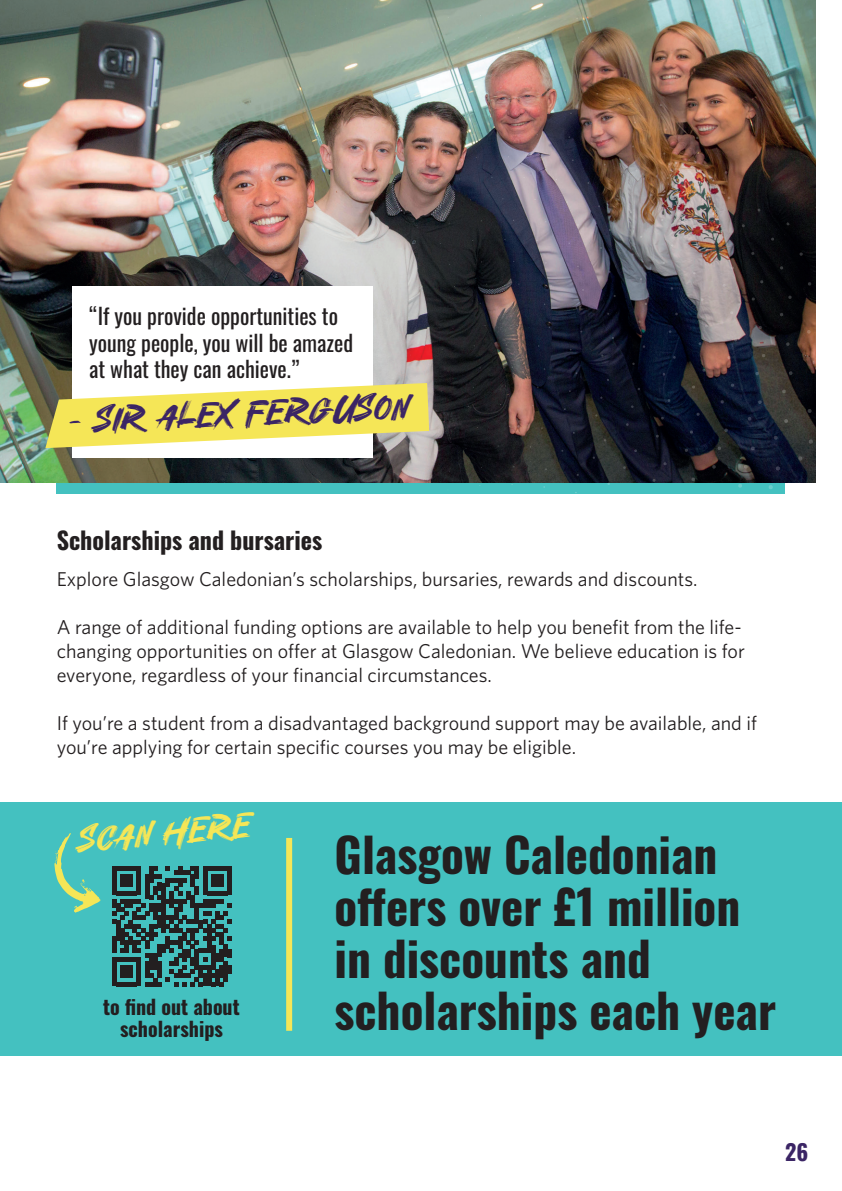
<style>
.page{position:relative;width:842px;height:1191px;background:#fff}
.page>*{position:absolute;margin:0;border:0;box-sizing:border-box;transform-origin:0 0}
.t1{font:700 47.2px/52px "Oswald";color:#231f20}
.t2{font:34.4px "Under Hiport";color:#3b2565}
.t3{font:34.4px "Under Hiport";color:#f5e657}
.t4{font:700 24px "Oswald";color:#231f20}
.t5{font:22px/26.4px "Oswald";color:#231f20}
.t6{font:700 22px "Oswald";color:#3b2565}
.t7{font:20px/24px "Whitney";color:#231f20}
.t8{font:700 20px/22px "Oswald";color:#231f20;text-align:center}
</style>
<div class="page">
<div style="left:57px;top:314px;width:728px;height:180px;background:#44c1c0"></div>
<div style="left:0;top:802px;width:842px;height:254px;background:#44c1c0"></div>
<img style="left:0;top:0;width:815px;height:482px">
<svg style="left:652px;top:478px;width:4px;height:4px"></svg>
<svg style="left:691px;top:477px;width:4px;height:4px"></svg>
<svg style="left:663px;top:462px;width:4px;height:3px"></svg>
<svg style="left:738px;top:484px;width:4px;height:4px"></svg>
<svg style="left:712px;top:465px;width:4px;height:4px"></svg>
<svg style="left:684px;top:448px;width:4px;height:4px"></svg>
<svg style="left:656px;top:434px;width:3px;height:4px"></svg>
<svg style="left:768px;top:485px;width:5px;height:4px"></svg>
<svg style="left:744px;top:464px;width:4px;height:5px"></svg>
<svg style="left:717px;top:446px;width:4px;height:4px"></svg>
<svg style="left:690px;top:430px;width:3px;height:4px"></svg>
<svg style="left:661px;top:416px;width:3px;height:4px"></svg>
<svg style="left:776px;top:466px;width:4px;height:5px"></svg>
<svg style="left:751px;top:446px;width:4px;height:4px"></svg>
<svg style="left:724px;top:428px;width:4px;height:4px"></svg>
<svg style="left:696px;top:412px;width:4px;height:4px"></svg>
<svg style="left:798px;top:456px;width:5px;height:5px"></svg>
<svg style="left:773px;top:435px;width:5px;height:5px"></svg>
<svg style="left:748px;top:417px;width:4px;height:4px"></svg>
<svg style="left:720px;top:400px;width:4px;height:4px"></svg>
<svg style="left:692px;top:385px;width:3px;height:4px"></svg>
<svg style="left:808px;top:439px;width:5px;height:5px"></svg>
<svg style="left:784px;top:419px;width:4px;height:4px"></svg>
<svg style="left:758px;top:400px;width:4px;height:4px"></svg>
<svg style="left:731px;top:383px;width:3px;height:4px"></svg>
<svg style="left:702px;top:368px;width:4px;height:4px"></svg>
<svg style="left:807px;top:409px;width:5px;height:4px"></svg>
<svg style="left:782px;top:389px;width:4px;height:4px"></svg>
<svg style="left:755px;top:372px;width:4px;height:3px"></svg>
<svg style="left:727px;top:356px;width:4px;height:3px"></svg>
<svg style="left:698px;top:342px;width:4px;height:3px"></svg>
<svg style="left:789px;top:371px;width:4px;height:4px"></svg>
<svg style="left:786px;top:342px;width:4px;height:4px"></svg>
<svg style="left:758px;top:326px;width:4px;height:3px"></svg>
<svg style="left:807px;top:330px;width:4px;height:4px"></svg>
<svg style="left:751px;top:297px;width:4px;height:4px"></svg>
<svg style="left:722px;top:284px;width:4px;height:3px"></svg>
<svg style="left:788px;top:295px;width:4px;height:4px"></svg>
<svg style="left:808px;top:282px;width:3px;height:4px"></svg>
<svg style="left:780px;top:266px;width:3px;height:4px"></svg>
<svg style="left:799px;top:252px;width:4px;height:4px"></svg>
<svg style="left:771px;top:237px;width:3px;height:4px"></svg>
<svg style="left:786px;top:222px;width:4px;height:3px"></svg>
<svg style="left:757px;top:208px;width:3px;height:4px"></svg>
<div style="left:72px;top:286px;width:301px;height:172px;background:#fff"></div>
<svg style="left:44px;top:379px;width:385px;height:114px"></svg>
<svg style="left:112px;top:866px;width:120px;height:120px"></svg>
<div style="left:286px;top:838px;width:6px;height:192px;background:#f5e657"></div>
<svg style="left:54px;top:833px;width:47px;height:79px"></svg>
<p class="t5" style="left:89px;top:301px;width:265px">“If you provide opportunities to young people, you will be amazed at what they can achieve.”</p>
<h2 class="t2" style="left:68px;top:404px;width:342px;rotate:-2deg">- Sir Alex Ferguson</h2>
<p class="t4" style="left:57px;top:519px;width:267px">Scholarships and bursaries</p>
<p class="t7" style="left:57px;top:566px;width:642px">Explore Glasgow Caledonian’s scholarships, bursaries, rewards and discounts.</p>
<p class="t7" style="left:57px;top:614px;width:690px">A range of additional funding options are available to help you benefit from the life&shy;changing opportunities on offer at Glasgow Caledonian. We believe education is for everyone, regardless of your financial circumstances.</p>
<p class="t7" style="left:57px;top:710px;width:702px">If you’re a student from a disadvantaged background support may be available, and if you’re applying for certain specific courses you may be eligible.</p>
<h2 class="t3" style="left:78px;top:824px;width:175px;rotate:-5deg">Scan here</h2>
<p class="t8" style="left:103px;top:993px;width:138px">to find out about scholarships</p>
<h1 class="t1" style="left:334px;top:824px;width:443px">Glasgow Caledonian offers over £1 million in discounts and scholarships each year</h1>
<p class="t6" style="left:785px;top:1132px;width:25px">26</p>
</div>
